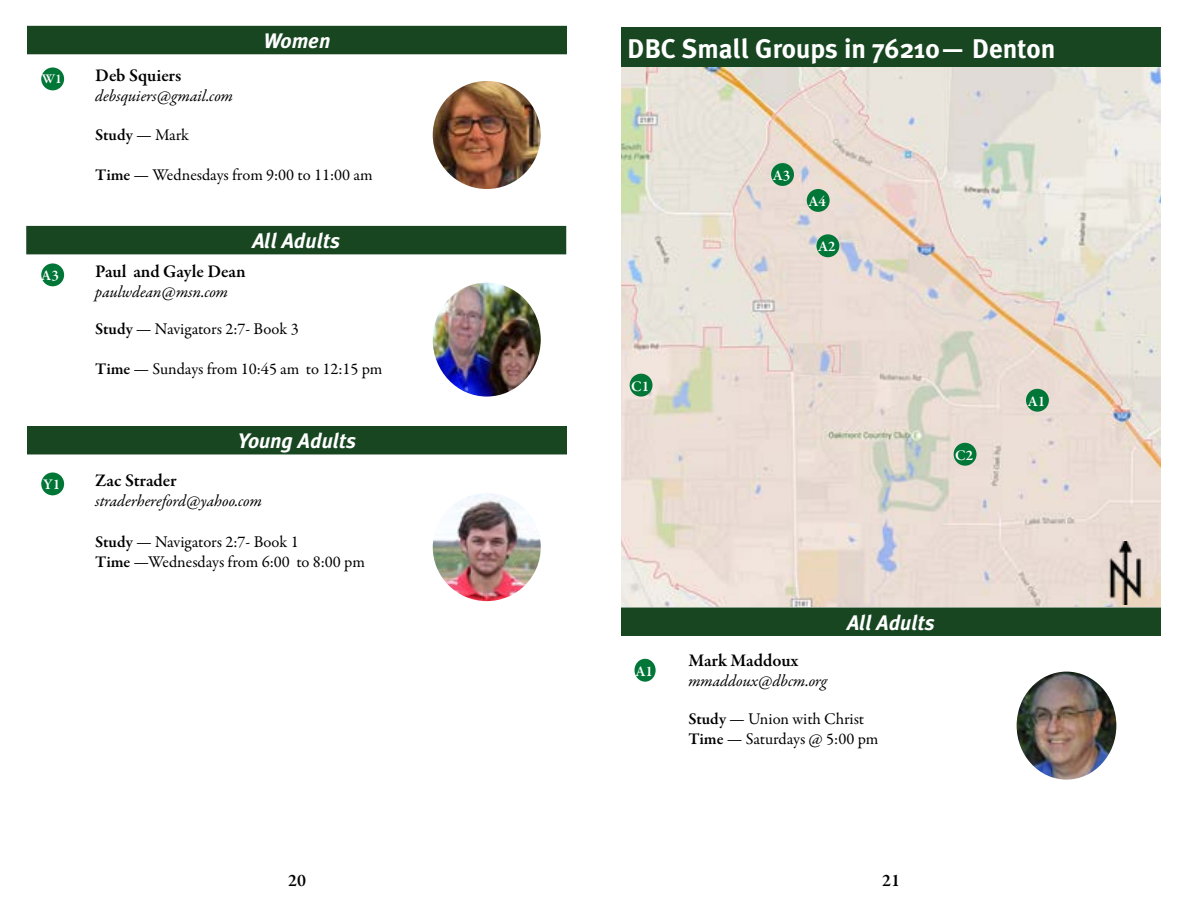
<style>
.page{position:relative;width:1188px;height:918px;background:#fff}
.page>*{position:absolute;margin:0;border:0;box-sizing:border-box;transform-origin:0 0}
.t1{font:700 27px "Meta Plus";color:#fff}
.t2{font:italic 700 21px "Meta Plus";color:#fff}
.t3{font:600 18px "Garamond Premr Pro";color:#000}
.t4{font:16.5px/19.8px "Garamond Premr Pro";letter-spacing:-.005em;color:#000}
.t5{font:italic 16.5px "Garamond Premr Pro";letter-spacing:-.005em;color:#000}
.t6{font:600 16.5px "Garamond Premr Pro";letter-spacing:-.005em;color:#000}
.t7{font:600 15px "Garamond Premr Pro";color:#fff}
.t8{font:600 13.5px "Garamond Premr Pro";color:#fff}
.s1{font-weight:400}
.s2{font-weight:600}
</style>
<div class="page">
<img style="left:433px;top:81px;width:108px;height:108px;border-radius:54px">
<div style="left:41px;top:68px;width:23px;height:22px;background:#007637;border-radius:50%"></div>
<div style="left:28px;top:27px;width:538px;height:27px;background:#174621"></div>
<div style="left:27px;top:26px;width:540px;height:28px;border:2px solid #174621"></div>
<div style="left:622px;top:28px;width:538px;height:38px;background:#174621"></div>
<div style="left:621px;top:27px;width:540px;height:40px;border:2px solid #174621"></div>
<img style="left:621px;top:68px;width:540px;height:539px">
<div style="left:771px;top:163px;width:23px;height:23px;background:#007637;border-radius:50%"></div>
<div style="left:807px;top:189px;width:23px;height:23px;background:#007637;border-radius:50%"></div>
<div style="left:816px;top:234px;width:23px;height:23px;background:#007637;border-radius:50%"></div>
<div style="left:1026px;top:389px;width:23px;height:23px;background:#007637;border-radius:50%"></div>
<div style="left:630px;top:374px;width:23px;height:23px;background:#007637;border-radius:50%"></div>
<img style="left:1094px;top:541px;width:63px;height:64px">
<div style="left:622px;top:608px;width:538px;height:27px;background:#174621"></div>
<div style="left:621px;top:608px;width:540px;height:28px;border:2px solid #174621"></div>
<div style="left:954px;top:443px;width:23px;height:23px;background:#007637;border-radius:50%"></div>
<img style="left:1017px;top:672px;width:99px;height:108px">
<div style="left:634px;top:659px;width:22px;height:23px;background:#007637;border-radius:50%"></div>
<img style="left:433px;top:283px;width:108px;height:114px">
<div style="left:41px;top:263px;width:23px;height:23px;background:#007637;border-radius:50%"></div>
<img style="left:433px;top:493px;width:108px;height:108px;border-radius:54px">
<div style="left:41px;top:472px;width:23px;height:23px;background:#007637;border-radius:50%"></div>
<div style="left:27px;top:227px;width:539px;height:27px;background:#174621"></div>
<div style="left:26px;top:226px;width:540px;height:28px;border:2px solid #174621"></div>
<div style="left:28px;top:427px;width:538px;height:27px;background:#174621"></div>
<div style="left:27px;top:426px;width:540px;height:28px;border:2px solid #174621"></div>
<p class="t8" style="left:42px;top:71px;width:21px">W1</p>
<p class="t7" style="left:41px;top:267px;width:19px">A3</p>
<p class="t7" style="left:43px;top:476px;width:19px">Y1</p>
<p class="t2" style="left:264px;top:29px;width:68px">Women</p>
<h1 class="t1" style="left:627px;top:33px;width:430px">DBC Small Groups in 76210— Denton</h1>
<p class="t3" style="left:95px;top:64px;width:88px">Deb Squiers</p>
<p class="t5" style="left:95px;top:85px;width:139px">debsquiers@gmail.com</p>
<p class="t6" style="left:95px;top:125px;width:95px">Study <span class="s1">— Mark</span></p>
<p class="t4" style="left:95px;top:165px;width:279px"><span class="s2">Time</span> — Wednesdays from 9:00 to 11:00 am</p>
<p class="t2" style="left:252px;top:229px;width:89px">All Adults</p>
<p class="t3" style="left:95px;top:260px;width:152px">Paul and Gayle Dean</p>
<p class="t5" style="left:95px;top:281px;width:134px">paulwdean@msn.com</p>
<p class="t4" style="left:95px;top:320px;width:205px"><span class="s2">Study</span> — Navigators 2:7- Book 3</p>
<p class="t4" style="left:95px;top:359px;width:289px"><span class="s2">Time</span> — Sundays from 10:45 am to 12:15 pm</p>
<p class="t2" style="left:238px;top:429px;width:120px">Young Adults</p>
<p class="t3" style="left:95px;top:469px;width:83px">Zac Strader</p>
<p class="t5" style="left:95px;top:490px;width:168px">straderhereford@yahoo.com</p>
<p class="t4" style="left:95px;top:532px;width:271px"><span class="s2">Study</span> — Navigators 2:7- Book 1<br><span class="s2">Time</span> —Wednesdays from 6:00 to 8:00 pm</p>
<p class="t7" style="left:631px;top:377px;width:20px">C1</p>
<p class="t7" style="left:773px;top:166px;width:19px">A3</p>
<p class="t7" style="left:808px;top:192px;width:19px">A4</p>
<p class="t7" style="left:818px;top:237px;width:19px">A2</p>
<p class="t7" style="left:955px;top:446px;width:20px">C2</p>
<p class="t7" style="left:1028px;top:392px;width:19px">A1</p>
<p class="t7" style="left:635px;top:662px;width:19px">A1</p>
<p class="t2" style="left:847px;top:610px;width:89px">All Adults</p>
<p class="t3" style="left:688px;top:650px;width:111px">Mark Maddoux</p>
<p class="t5" style="left:688px;top:671px;width:140px">mmaddoux@dbcm.org</p>
<p class="t4" style="left:688px;top:709px;width:191px"><span class="s2">Study</span> — Union with Christ<br><span class="s2">Time</span> — Saturdays @ 5:00 pm</p>
<p class="t3" style="left:288px;top:869px;width:19px">20</p>
<p class="t3" style="left:882px;top:869px;width:19px">21</p>
</div>
